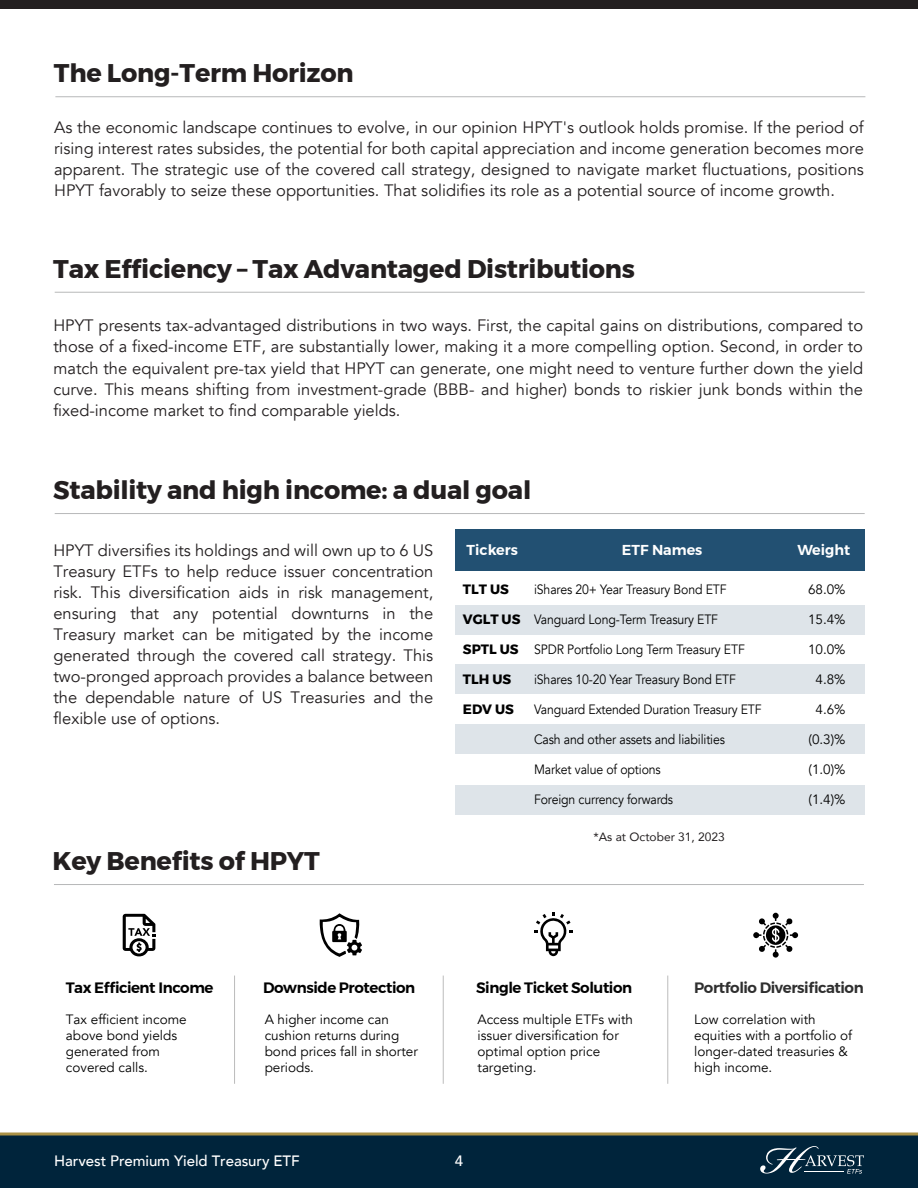
<style>
.page{position:relative;width:918px;height:1188px;background:#fff}
.page>*{position:absolute;margin:0;border:0;box-sizing:border-box;transform-origin:0 0}
.t1{font:700 25.5px "Montserrat";letter-spacing:-.01em;color:#231f20}
.t2{font:16.5px/21px "Avenir";color:#231f20;text-align:justify}
.t3{font:600 15px "Montserrat";letter-spacing:-.03em;color:#000}
.t4{font:500 15px "Avenir";letter-spacing:-.005em;color:#fff}
.t5{font:600 15px "Montserrat";letter-spacing:-.03em;color:#2f2f2f}
.t6{font:600 14.4px "Montserrat";color:#fff}
.t7{font:13.5px/16.2px "Avenir";letter-spacing:-.005em;color:#000}
.t8{font:13.5px "Avenir";letter-spacing:-.005em;color:#000;scale:.91 1}
.t9{font:700 13.5px "Montserrat";color:#000}
.t10{font:12px "Avenir";color:#231f20}
</style>
<div class="page">
<hr style="left:55px;top:292px;width:810px;height:1px;background:#b7b8b9">
<hr style="left:55px;top:513px;width:810px;height:1px;background:#b7b8b9">
<hr style="left:54px;top:884px;width:810px;height:1px;background:#b7b8b9">
<hr style="left:443px;top:976px;width:1px;height:108px;background:#bcbcbc">
<hr style="left:234px;top:976px;width:1px;height:108px;background:#bcbcbc">
<hr style="left:667px;top:976px;width:1px;height:108px;background:#bcbcbc">
<hr style="left:55px;top:96px;width:810px;height:1px;background:#b7b8b9">
<svg style="left:534px;top:912px;width:38px;height:44px"></svg>
<svg style="left:753px;top:913px;width:45px;height:45px"></svg>
<svg style="left:123px;top:914px;width:32px;height:42px"></svg>
<svg style="left:320px;top:913px;width:42px;height:44px"></svg>
<div style="left:455px;top:529px;width:409px;height:41px;background:#225072"></div>
<div style="left:455px;top:605px;width:409px;height:30px;background:#dee4e9"></div>
<div style="left:455px;top:665px;width:409px;height:29px;background:#dee4e9"></div>
<div style="left:455px;top:724px;width:409px;height:29px;background:#dee4e9"></div>
<div style="left:455px;top:785px;width:409px;height:29px;background:#dee4e9"></div>
<div style="left:0;top:1134px;width:918px;height:54px;background:#00243b"></div>
<svg style="left:0;top:1132px;width:918px;height:4px;background:#9f905b"></svg>
<svg style="left:760px;top:1146px;width:104px;height:28px"></svg>
<div style="left:0;top:0;width:918px;height:8px;background:#231f20"></div>
<h1 class="t1" style="left:54px;top:53px;width:301px">The Long-Term Horizon</h1>
<p class="t2" style="left:54px;top:117px;width:811px">As the economic landscape continues to evolve, in our opinion HPYT's outlook holds promise. If the period of rising interest rates subsides, the potential for both capital appreciation and income generation becomes more apparent. The strategic use of the covered call strategy, designed to navigate market fluctuations, positions HPYT favorably to seize these opportunities. That solidifies its role as a potential source of income growth.</p>
<h1 class="t1" style="left:53px;top:248px;width:583px">Tax Efficiency – Tax Advantaged Distributions</h1>
<p class="t2" style="left:53px;top:316px;width:811px">HPYT presents tax-advantaged distributions in two ways. First, the capital gains on distributions, compared to those of a fixed-income ETF, are substantially lower, making it a more compelling option. Second, in order to match the equivalent pre-tax yield that HPYT can generate, one might need to venture further down the yield curve. This means shifting from investment-grade (BBB- and higher) bonds to riskier junk bonds within the fixed-income market to find comparable yields.</p>
<h1 class="t1" style="left:53px;top:470px;width:479px">Stability and high income: a dual goal</h1>
<p class="t2" style="left:53px;top:540px;width:381px">HPYT diversifies its holdings and will own up to 6 US Treasury ETFs to help reduce issuer concentration risk. This diversification aids in risk management, ensuring that any potential downturns in the Treasury market can be mitigated by the income generated through the covered call strategy. This two-pronged approach provides a balance between the dependable nature of US Treasuries and the flexible use of options.</p>
<h1 class="t1" style="left:53px;top:841px;width:269px">Key Benefits of HPYT</h1>
<p class="t6" style="left:467px;top:538px;width:53px">Tickers</p>
<p class="t6" style="left:622px;top:538px;width:82px">ETF Names</p>
<p class="t9" style="left:463px;top:579px;width:48px">TLT US</p>
<p class="t9" style="left:463px;top:609px;width:59px">VGLT US</p>
<p class="t9" style="left:463px;top:639px;width:57px">SPTL US</p>
<p class="t9" style="left:463px;top:669px;width:50px">TLH US</p>
<p class="t9" style="left:463px;top:699px;width:53px">EDV US</p>
<p class="t8" style="left:534px;top:581px;width:213px">iShares 20+ Year Treasury Bond ETF</p>
<p class="t8" style="left:534px;top:611px;width:204px">Vanguard Long-Term Treasury ETF</p>
<p class="t8" style="left:534px;top:641px;width:233px">SPDR Portfolio Long Term Treasury ETF</p>
<p class="t8" style="left:534px;top:671px;width:223px">iShares 10-20 Year Treasury Bond ETF</p>
<p class="t8" style="left:534px;top:701px;width:252px">Vanguard Extended Duration Treasury ETF</p>
<p class="t8" style="left:534px;top:731px;width:211px">Cash and other assets and liabilities</p>
<p class="t8" style="left:534px;top:761px;width:141px">Market value of options</p>
<p class="t8" style="left:534px;top:791px;width:154px">Foreign currency forwards</p>
<p class="t10" style="left:594px;top:827px;width:133px">*As at October 31, 2023</p>
<p class="t6" style="left:797px;top:538px;width:54px">Weight</p>
<p class="t7" style="left:808px;top:582px;width:39px">68.0%</p>
<p class="t7" style="left:808px;top:612px;width:39px">15.4%</p>
<p class="t7" style="left:808px;top:642px;width:39px">10.0%</p>
<p class="t7" style="left:816px;top:672px;width:32px">4.8%</p>
<p class="t7" style="left:816px;top:702px;width:32px">4.6%</p>
<p class="t7" style="left:809px;top:732px;width:39px">(0.3)%</p>
<p class="t7" style="left:809px;top:762px;width:39px">(1.0)%</p>
<p class="t7" style="left:809px;top:792px;width:39px">(1.4)%</p>
<p class="t3" style="left:66px;top:976px;width:149px">Tax Efficient Income</p>
<p class="t3" style="left:263px;top:976px;width:154px">Downside Protection</p>
<p class="t3" style="left:476px;top:976px;width:158px">Single Ticket Solution</p>
<p class="t5" style="left:694px;top:976px;width:171px">Portfolio Diversification</p>
<p class="t7" style="left:66px;top:1011px;width:122px">Tax efficient income above bond yields generated from covered calls.</p>
<p class="t7" style="left:265px;top:1011px;width:155px">A higher income can cushion returns during bond prices fall in shorter periods.</p>
<p class="t7" style="left:478px;top:1011px;width:157px">Access multiple ETFs with issuer diversification for optimal option price targeting.</p>
<p class="t7" style="left:694px;top:1011px;width:160px">Low correlation with equities with a portfolio of longer-dated treasuries &amp; high income.</p>
<p class="t4" style="left:54px;top:1148px;width:247px">Harvest Premium Yield Treasury ETF</p>
<p class="t4" style="left:455px;top:1148px;width:10px">4</p>
</div>
